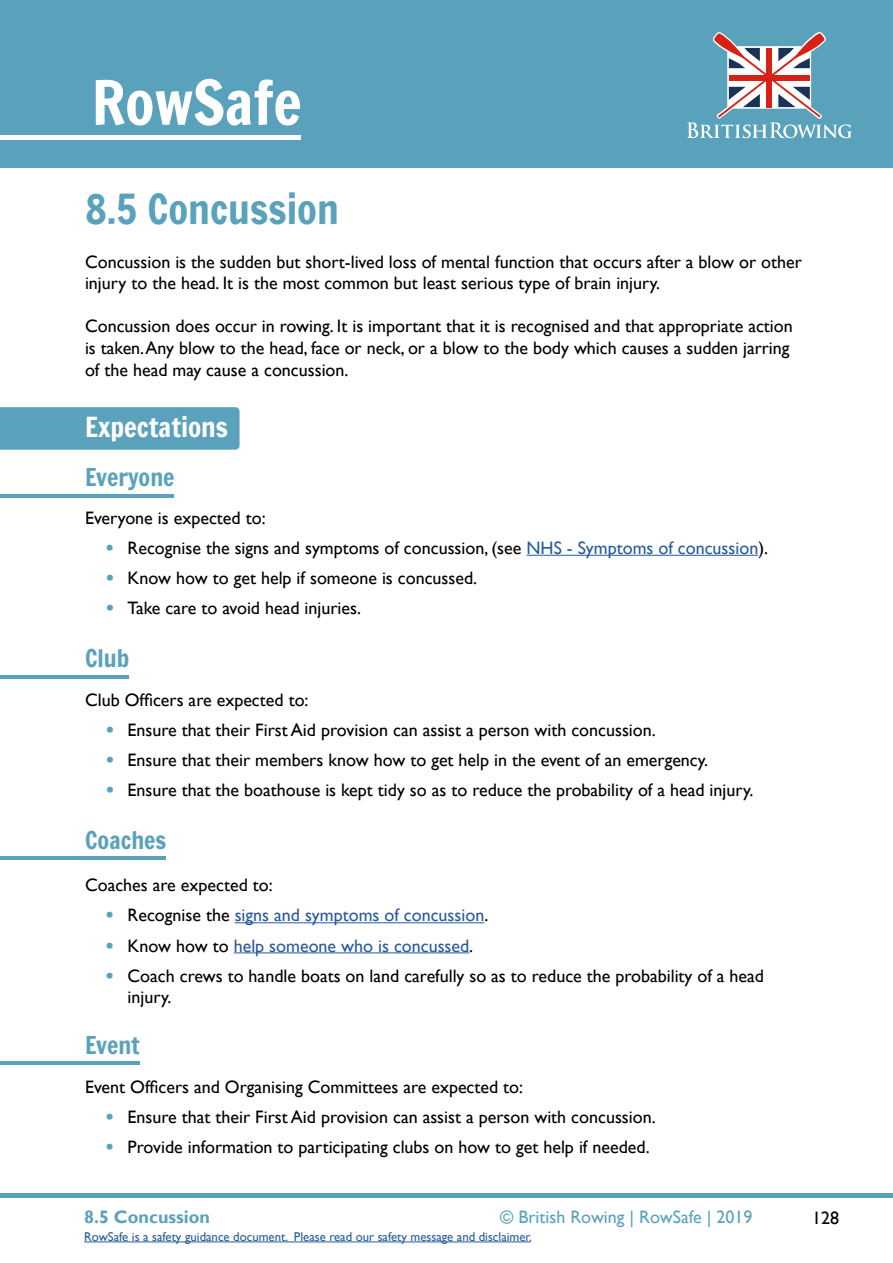
<style>
.page{position:relative;width:893px;height:1263px;background:#fff}
.page>*{position:absolute;margin:0;border:0;box-sizing:border-box;transform-origin:0 0}
.t1{font:60px "Francois One";color:#fff}
.t2{font:40.5px "Francois One";color:#5aa2bb}
.t3{font:27px "Francois One";color:#fff}
.t4{font:24px "Francois One";color:#5aa2bb}
.t5{font:18px/21.6px "Gill Sans";color:#000}
.t6{font:18px "Gill Sans";color:#275b9b}
.t7{font:18px "Gill Sans";color:#5aa2bb}
.t8{font:700 18px "Gill Sans";color:#5aa2bb}
.t9{font:12.75px "Gill Sans";color:#275b9b}
.s1{font-family:"Francois One";color:#5aa2bb}
.s2{color:#275b9b}
.s3{color:#000}
</style>
<div class="page">
<hr style="left:0;top:1193px;width:893px;height:4px;background:#5aa2bb">
<div style="left:0;top:0;width:893px;height:168px;background:#5aa2bb"></div>
<svg style="left:687px;top:32px;width:165px;height:106px"></svg>
<hr style="left:0;top:135px;width:301px;height:4px;background:#fff">
<hr style="left:84px;top:1241px;width:447px;height:1px;background:#275b9b">
<div style="left:0;top:407px;width:240px;height:43px;background:#5aa2bb"></div>
<hr style="left:0;top:494px;width:174px;height:4px;background:#5aa2bb">
<hr style="left:526px;top:555px;width:232px;height:1px;background:#275b9b">
<hr style="left:0;top:675px;width:128px;height:4px;background:#5aa2bb">
<hr style="left:0;top:856px;width:166px;height:4px;background:#5aa2bb">
<hr style="left:235px;top:922px;width:249px;height:1px;background:#275b9b">
<hr style="left:234px;top:952px;width:235px;height:1px;background:#275b9b">
<hr style="left:0;top:1061px;width:139px;height:4px;background:#5aa2bb">
<h1 class="t1" style="left:92px;top:59px;width:211px">RowSafe</h1>
<h2 class="t2" style="left:85px;top:180px;width:255px">8.5 Concussion</h2>
<p class="t5" style="left:85px;top:251px;width:718px">Concussion is the sudden but short-lived loss of mental function that occurs after a blow or other injury to the head. It is the most common but least serious type of brain injury.</p>
<p class="t5" style="left:85px;top:316px;width:709px">Concussion does occur in rowing. It is important that it is recognised and that appropriate action is taken. Any blow to the head, face or neck, or a blow to the body which causes a sudden jarring of the head may cause a concussion.</p>
<h3 class="t3" style="left:85px;top:408px;width:145px">Expectations</h3>
<h3 class="t4" style="left:85px;top:460px;width:91px">Everyone</h3>
<p class="t5" style="left:85px;top:507px;width:182px">Everyone is expected to:</p>
<p class="t5" style="left:106px;top:537px;width:663px"><span class="s1">•</span> Recognise the signs and symptoms of concussion, (see <span class="s2">NHS - Symptoms of concussion</span>).</p>
<p class="t5" style="left:106px;top:567px;width:372px"><span class="s1">•</span> Know how to get help if someone is concussed.</p>
<p class="t5" style="left:106px;top:598px;width:256px"><span class="s1">•</span> Take care to avoid head injuries.</p>
<h3 class="t4" style="left:85px;top:641px;width:46px">Club</h3>
<p class="t5" style="left:85px;top:690px;width:225px">Club Officers are expected to:</p>
<p class="t5" style="left:106px;top:720px;width:551px"><span class="s1">•</span> Ensure that their First Aid provision can assist a person with concussion.</p>
<p class="t5" style="left:106px;top:750px;width:603px"><span class="s1">•</span> Ensure that their members know how to get help in the event of an emergency.</p>
<p class="t5" style="left:106px;top:780px;width:649px"><span class="s1">•</span> Ensure that the boathouse is kept tidy so as to reduce the probability of a head injury.</p>
<h3 class="t4" style="left:85px;top:823px;width:83px">Coaches</h3>
<p class="t5" style="left:85px;top:875px;width:189px">Coaches are expected to:</p>
<p class="t6" style="left:106px;top:905px;width:383px"><span class="s1">•</span> <span class="s3">Recognise the</span> signs and symptoms of concussion<span class="s3">.</span></p>
<p class="t6" style="left:106px;top:935px;width:368px"><span class="s1">•</span> <span class="s3">Know how to</span> help someone who is concussed<span class="s3">.</span></p>
<p class="t5" style="left:128px;top:965px;width:638px;text-indent:-21px"><span class="s1">•</span> Coach crews to handle boats on land carefully so as to reduce the probability of a head injury.</p>
<h3 class="t4" style="left:85px;top:1027px;width:56px">Event</h3>
<p class="t5" style="left:85px;top:1076px;width:440px">Event Officers and Organising Committees are expected to:</p>
<p class="t5" style="left:106px;top:1106px;width:551px"><span class="s1">•</span> Ensure that their First Aid provision can assist a person with concussion.</p>
<p class="t5" style="left:106px;top:1136px;width:545px"><span class="s1">•</span> Provide information to participating clubs on how to get help if needed.</p>
<p class="t8" style="left:84px;top:1206px;width:127px">8.5 Concussion</p>
<p class="t7" style="left:500px;top:1207px;width:254px">© British Rowing | RowSafe | 2019</p>
<p class="t5" style="left:812px;top:1207px;width:28px">128</p>
<p class="t9" style="left:84px;top:1229px;width:449px">RowSafe is a safety guidance document. Please read our safety message and disclaimer.</p>
</div>
